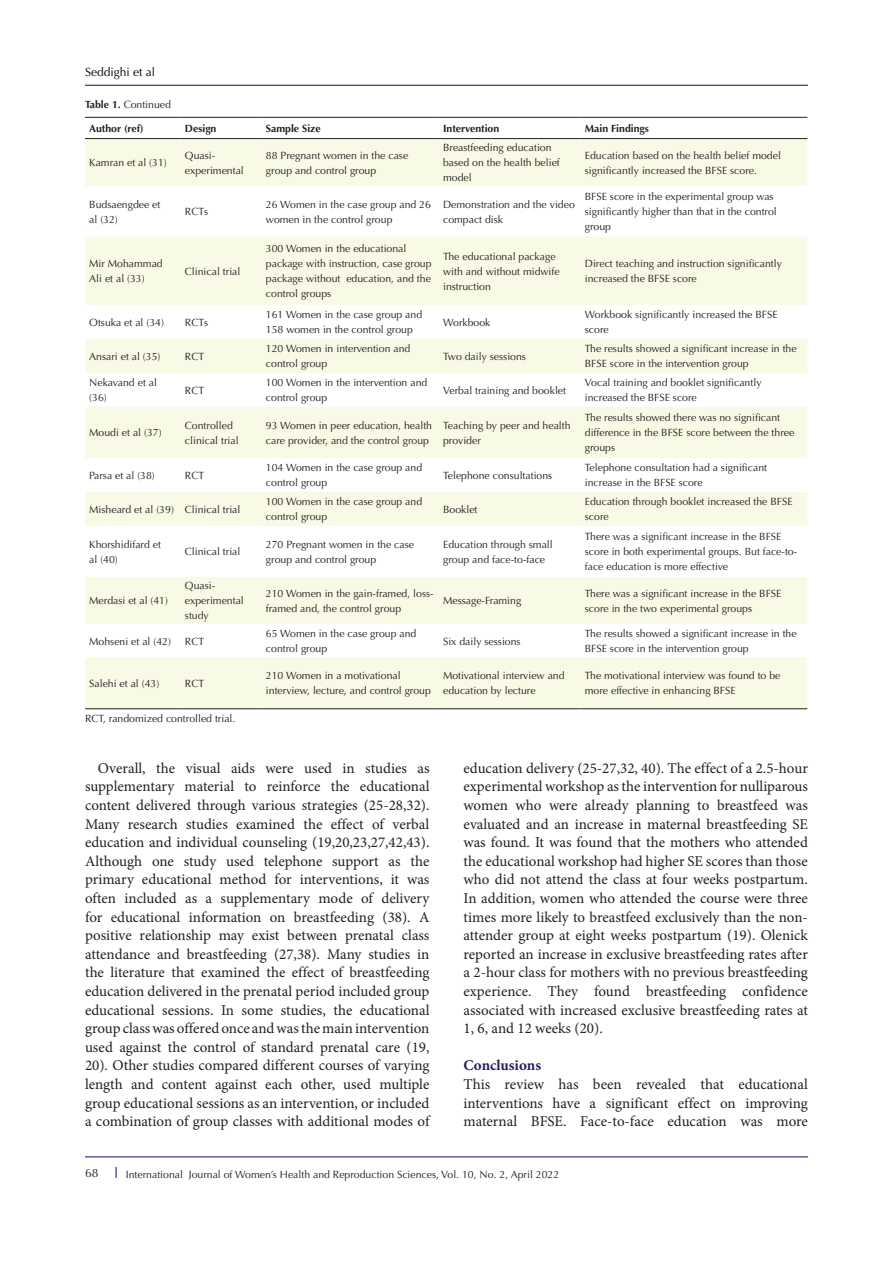
<style>
.page{position:relative;width:893px;height:1263px;background:#fff}
.page>*{position:absolute;margin:0;border:0;box-sizing:border-box;transform-origin:0 0}
.t1{font:15px/18.6px "Minion Pro";letter-spacing:-.005em;color:#231f20;text-align:justify}
.t2{font:700 15px "Minion Pro";color:#271e5d}
.t3{font:12px "Optima LT Std";color:#000001}
.t4{font:12px "Optima LT Std";color:#231f20}
.Default{font:10.5px/15px "Optima LT Std";color:#231f20}
.Pa17{font:10.5px/15px "Optima LT Std";color:#231f20}
.t5{font:700 10.5px "Optima LT Std";color:#231f20}
.Pa16{font:10.5px/15px "Optima LT Std";color:#231f20}
.s1{font-weight:700}
</style>
<div class="page">
<hr style="left:85px;top:1156px;width:723px;height:1px;background:#190066">
<hr style="left:85px;top:85px;width:723px;height:1px;background:#190066">
<svg style="left:85px;top:139px;width:722px;height:569px;fill:#f9fae5"></svg>
<hr style="left:85px;top:138px;width:96px;height:1px;background:#231f20">
<hr style="left:181px;top:138px;width:81px;height:1px;background:#231f20">
<hr style="left:262px;top:138px;width:177px;height:1px;background:#231f20">
<hr style="left:439px;top:138px;width:142px;height:1px;background:#231f20">
<hr style="left:581px;top:138px;width:226px;height:1px;background:#231f20">
<hr style="left:85px;top:117px;width:96px;height:1px;background:#231f20">
<hr style="left:181px;top:117px;width:81px;height:1px;background:#231f20">
<hr style="left:262px;top:117px;width:177px;height:1px;background:#231f20">
<hr style="left:439px;top:117px;width:142px;height:1px;background:#231f20">
<hr style="left:581px;top:117px;width:226px;height:1px;background:#231f20">
<hr style="left:85px;top:708px;width:96px;height:1px;background:#231f20">
<hr style="left:181px;top:708px;width:81px;height:1px;background:#231f20">
<hr style="left:262px;top:708px;width:177px;height:1px;background:#231f20">
<hr style="left:439px;top:708px;width:142px;height:1px;background:#231f20">
<hr style="left:581px;top:708px;width:226px;height:1px;background:#231f20">
<p class="t3" style="left:85px;top:65px;width:72px">Seddighi et al</p>
<p class="Default" style="left:85px;top:97px;width:87px"><span class="s1">Table 1.</span> Continued</p>
<p class="t5" style="left:89px;top:122px;width:56px">Author (ref)</p>
<p class="t5" style="left:185px;top:122px;width:33px">Design</p>
<p class="t5" style="left:266px;top:122px;width:56px">Sample Size</p>
<p class="t5" style="left:443px;top:122px;width:58px">Intervention</p>
<p class="t5" style="left:585px;top:122px;width:66px">Main Findings</p>
<p class="Default" style="left:89px;top:155px;width:79px">Kamran et al (31)</p>
<p class="Default" style="left:185px;top:148px;width:60px">Quasi&shy;experimental</p>
<p class="Default" style="left:266px;top:148px;width:144px">88 Pregnant women in the case group and control group</p>
<p class="Default" style="left:443px;top:140px;width:118px">Breastfeeding education based on the health belief model</p>
<p class="Default" style="left:585px;top:148px;width:198px">Education based on the health belief model significantly increased the BFSE score.</p>
<p class="Pa16" style="left:89px;top:197px;width:73px">Budsaengdee et al (32)</p>
<p class="Default" style="left:185px;top:204px;width:25px">RCTs</p>
<p class="Default" style="left:266px;top:197px;width:166px">26 Women in the case group and 26 women in the control group</p>
<p class="Pa17" style="left:443px;top:197px;width:133px">Demonstration and the video compact disk</p>
<p class="Pa17" style="left:585px;top:189px;width:194px">BFSE score in the experimental group was significantly higher than that in the control group</p>
<p class="Default" style="left:89px;top:256px;width:75px">Mir Mohammad<br>Ali et al (33)</p>
<p class="Default" style="left:185px;top:264px;width:57px">Clinical trial</p>
<p class="Default" style="left:266px;top:241px;width:167px">300 Women in the educational package with instruction, case group package without education, and the control groups</p>
<p class="Default" style="left:443px;top:249px;width:118px">The educational package with and without midwife instruction</p>
<p class="Default" style="left:585px;top:256px;width:199px">Direct teaching and instruction significantly increased the BFSE score</p>
<p class="Default" style="left:89px;top:315px;width:76px">Otsuka et al (34)</p>
<p class="Default" style="left:185px;top:315px;width:25px">RCTs</p>
<p class="Default" style="left:266px;top:307px;width:158px">161 Women in the case group and<br>158 women in the control group</p>
<p class="Default" style="left:443px;top:315px;width:49px">Workbook</p>
<p class="Default" style="left:585px;top:307px;width:194px">Workbook significantly increased the BFSE score</p>
<p class="Default" style="left:89px;top:349px;width:73px">Ansari et al (35)</p>
<p class="Default" style="left:185px;top:349px;width:21px">RCT</p>
<p class="Default" style="left:266px;top:341px;width:146px">120 Women in intervention and control group</p>
<p class="Default" style="left:443px;top:349px;width:84px">Two daily sessions</p>
<p class="Default" style="left:585px;top:341px;width:213px">The results showed a significant increase in the<br>BFSE score in the intervention group</p>
<p class="Default" style="left:89px;top:375px;width:69px">Nekavand et al (36)</p>
<p class="Default" style="left:185px;top:383px;width:21px">RCT</p>
<p class="Default" style="left:266px;top:375px;width:163px">100 Women in the intervention and control group</p>
<p class="Default" style="left:443px;top:383px;width:125px">Verbal training and booklet</p>
<p class="Default" style="left:585px;top:375px;width:178px">Vocal training and booklet significantly increased the BFSE score</p>
<p class="Default" style="left:89px;top:425px;width:74px">Moudi et al (37)</p>
<p class="Default" style="left:185px;top:418px;width:55px">Controlled clinical trial</p>
<p class="Default" style="left:266px;top:418px;width:168px">93 Women in peer education, health care provider, and the control group</p>
<p class="Default" style="left:443px;top:418px;width:129px">Teaching by peer and health provider</p>
<p class="Default" style="left:585px;top:410px;width:211px">The results showed there was no significant difference in the BFSE score between the three groups</p>
<p class="Default" style="left:89px;top:468px;width:67px">Parsa et al (38)</p>
<p class="Default" style="left:185px;top:468px;width:21px">RCT</p>
<p class="Default" style="left:266px;top:460px;width:158px">104 Women in the case group and control group</p>
<p class="Default" style="left:443px;top:468px;width:111px">Telephone consultations</p>
<p class="Default" style="left:585px;top:460px;width:184px">Telephone consultation had a significant increase in the BFSE score</p>
<p class="Default" style="left:89px;top:502px;width:86px">Misheard et al (39)</p>
<p class="Default" style="left:185px;top:502px;width:57px">Clinical trial</p>
<p class="Default" style="left:266px;top:494px;width:158px">100 Women in the case group and control group</p>
<p class="Default" style="left:443px;top:502px;width:36px">Booklet</p>
<p class="Default" style="left:585px;top:494px;width:209px">Education through booklet increased the BFSE score</p>
<p class="Default" style="left:89px;top:537px;width:73px">Khorshidifard et al (40)</p>
<p class="Default" style="left:185px;top:544px;width:57px">Clinical trial</p>
<p class="Default" style="left:266px;top:537px;width:150px">270 Pregnant women in the case group and control group</p>
<p class="Default" style="left:443px;top:537px;width:111px">Education through small group and face-to-face</p>
<p class="Default" style="left:585px;top:529px;width:214px">There was a significant increase in the BFSE score in both experimental groups. But face-to&shy;face education is more effective</p>
<p class="Default" style="left:89px;top:593px;width:80px">Merdasi et al (41)</p>
<p class="Default" style="left:185px;top:578px;width:60px">Quasi&shy;experimental study</p>
<p class="Default" style="left:266px;top:586px;width:169px">210 Women in the gain-framed, loss&shy;framed and, the control group</p>
<p class="Default" style="left:443px;top:593px;width:80px">Message-Framing</p>
<p class="Default" style="left:585px;top:586px;width:198px">There was a significant increase in the BFSE score in the two experimental groups</p>
<p class="Default" style="left:89px;top:634px;width:83px">Mohseni et al (42)</p>
<p class="Default" style="left:185px;top:634px;width:21px">RCT</p>
<p class="Default" style="left:266px;top:626px;width:152px">65 Women in the case group and control group</p>
<p class="Default" style="left:443px;top:634px;width:79px">Six daily sessions</p>
<p class="Default" style="left:585px;top:626px;width:213px">The results showed a significant increase in the<br>BFSE score in the intervention group</p>
<p class="Default" style="left:89px;top:676px;width:72px">Salehi et al (43)</p>
<p class="Default" style="left:185px;top:676px;width:21px">RCT</p>
<p class="Default" style="left:266px;top:668px;width:166px">210 Women in a motivational interview, lecture, and control group</p>
<p class="Default" style="left:443px;top:668px;width:123px">Motivational interview and education by lecture</p>
<p class="Default" style="left:585px;top:668px;width:197px">The motivational interview was found to be more effective in enhancing BFSE</p>
<p class="Default" style="left:85px;top:711px;width:152px">RCT, randomized controlled trial.</p>
<p class="t1" style="left:85px;top:759px;width:346px;text-indent:13px">Overall, the visual aids were used in studies as supplementary material to reinforce the educational content delivered through various strategies (25-28,32).<br>Many research studies examined the effect of verbal education and individual counseling (19,20,23,27,42,43).<br>Although one study used telephone support as the primary educational method for interventions, it was often included as a supplementary mode of delivery for educational information on breastfeeding (38). A positive relationship may exist between prenatal class attendance and breastfeeding (27,38). Many studies in the literature that examined the effect of breastfeeding education delivered in the prenatal period included group educational sessions. In some studies, the educational group class was offered once and was the main intervention used against the control of standard prenatal care (19, 20). Other studies compared different courses of varying length and content against each other, used multiple group educational sessions as an intervention, or included a combination of group classes with additional modes of</p>
<p class="t1" style="left:463px;top:759px;width:346px">education delivery (25-27,32, 40). The effect of a 2.5-hour experimental workshop as the intervention for nulliparous women who were already planning to breastfeed was evaluated and an increase in maternal breastfeeding SE was found. It was found that the mothers who attended the educational workshop had higher SE scores than those who did not attend the class at four weeks postpartum.<br>In addition, women who attended the course were three times more likely to breastfeed exclusively than the non&shy;attender group at eight weeks postpartum (19). Olenick reported an increase in exclusive breastfeeding rates after a 2-hour class for mothers with no previous breastfeeding experience. They found breastfeeding confidence associated with increased exclusive breastfeeding rates at 1, 6, and 12 weeks (20).</p>
<p class="t2" style="left:463px;top:1055px;width:79px">Conclusions</p>
<p class="t1" style="left:463px;top:1075px;width:346px">This review has been revealed that educational interventions have a significant effect on improving maternal BFSE. Face-to-face education was more</p>
<p class="t4" style="left:85px;top:1166px;width:15px">68</p>
<p class="Default" style="left:126px;top:1167px;width:435px">International Journal of Women’s Health and Reproduction Sciences, Vol. 10, No. 2, April 2022</p>
</div>
